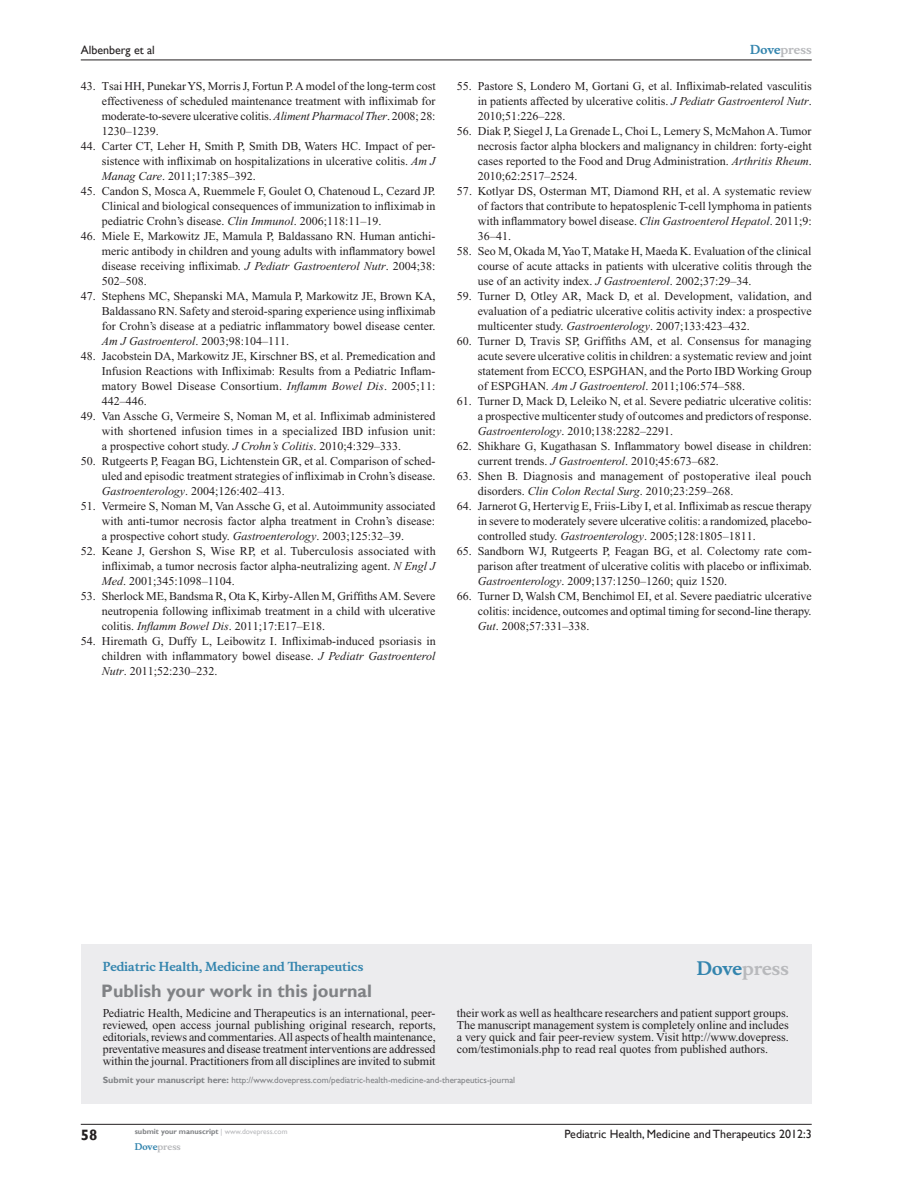
<style>
.page{position:relative;width:918px;height:1188px;background:#fff}
.page>*{position:absolute;margin:0;border:0;box-sizing:border-box;transform-origin:0 0}
.PromBx-H1{font:700 18px "Gill Sans";color:#808285}
.PromBx-Brand{font:700 18px "Musee";color:#b8b9bc}
.t1{font:700 15px "Gill Sans";color:#231f20}
.RefNL2{font:12px/15px "Times New Roman";color:#231f20;text-align:justify}
.PromBx-Tx{font:12px/12px "Times New Roman";letter-spacing:-.01em;color:#231f20;text-align:justify}
.t2{font:12px "Gill Sans";color:#231f20}
.PromBx-JrnlName{font:700 12px "Musee";color:#3485ae}
.t3{font:700 12px "Musee";color:#b8b9bc}
.PromBx-SubmitMssWebA{font:9px "Gill Sans";color:#808285}
.t4{font:700 9px "Musee";color:#b8b9bc}
.t5{font:700 7.5px "Gill Sans";color:#808285}
.s1{font-style:italic}
.s2{color:#3485ae}
.s3{font-weight:700}
.s4{font-weight:400;color:#b8b9bc}
</style>
<div class="page">
<div style="left:81px;top:944px;width:731px;height:159px;background:#ececee"></div>
<hr style="left:81px;top:1124px;width:731px;height:1px;background:#231f20">
<hr style="left:81px;top:60px;width:731px;height:1px;background:#231f20">
<p class="t2" style="left:81px;top:43px;width:76px">Albenberg et al</p>
<p class="RefNL2" style="left:102px;top:79px;width:336px;text-indent:-21px">43. Tsai HH, Punekar YS, Morris J, Fortun P. A model of the long-term cost effectiveness of scheduled maintenance treatment with infliximab for moderate-to-severe ulcerative colitis. <span class="s1">Aliment Pharmacol Ther</span>. 2008; 28:<br>1230–1239.</p>
<p class="RefNL2" style="left:102px;top:139px;width:335px;text-indent:-21px">44. Carter CT, Leher H, Smith P, Smith DB, Waters HC. Impact of per&shy;sistence with infliximab on hospitalizations in ulcerative colitis. <span class="s1">Am J Manag Care</span>. 2011;17:385–392.</p>
<p class="RefNL2" style="left:102px;top:184px;width:335px;text-indent:-21px">45. Candon S, Mosca A, Ruemmele F, Goulet O, Chatenoud L, Cezard JP.<br>Clinical and biological consequences of immunization to infliximab in pediatric Crohn’s disease. <span class="s1">Clin Immunol</span>. 2006;118:11–19.</p>
<p class="RefNL2" style="left:102px;top:229px;width:335px;text-indent:-21px">46. Miele E, Markowitz JE, Mamula P, Baldassano RN. Human antichi&shy;meric antibody in children and young adults with inflammatory bowel disease receiving infliximab. <span class="s1">J Pediatr Gastroenterol Nutr</span>. 2004;38:<br>502–508.</p>
<p class="RefNL2" style="left:102px;top:289px;width:335px;text-indent:-21px">47. Stephens MC, Shepanski MA, Mamula P, Markowitz JE, Brown KA, Baldassano RN. Safety and steroid-sparing experience using infliximab for Crohn’s disease at a pediatric inflammatory bowel disease center.<br><span class="s1">Am J Gastroenterol</span>. 2003;98:104–111.</p>
<p class="RefNL2" style="left:102px;top:349px;width:335px;text-indent:-21px">48. Jacobstein DA, Markowitz JE, Kirschner BS, et al. Premedication and Infusion Reactions with Infliximab: Results from a Pediatric Inflam&shy;matory Bowel Disease Consortium. <span class="s1">Inflamm Bowel Dis</span>. 2005;11:<br>442–446.</p>
<p class="RefNL2" style="left:102px;top:409px;width:336px;text-indent:-21px">49. Van Assche G, Vermeire S, Noman M, et al. Infliximab administered with shortened infusion times in a specialized IBD infusion unit: a prospective cohort study. <span class="s1">J Crohn’s Colitis</span>. 2010;4:329–333.</p>
<p class="RefNL2" style="left:102px;top:454px;width:335px;text-indent:-21px">50. Rutgeerts P, Feagan BG, Lichtenstein GR, et al. Comparison of sched&shy;uled and episodic treatment strategies of infliximab in Crohn’s disease.<br><span class="s1">Gastroenterology</span>. 2004;126:402–413.</p>
<p class="RefNL2" style="left:102px;top:499px;width:335px;text-indent:-21px">51. Vermeire S, Noman M, Van Assche G, et al. Autoimmunity associated with anti-tumor necrosis factor alpha treatment in Crohn’s disease: a prospective cohort study. <span class="s1">Gastroenterology</span>. 2003;125:32–39.</p>
<p class="RefNL2" style="left:102px;top:544px;width:335px;text-indent:-21px">52. Keane J, Gershon S, Wise RP, et al. Tuberculosis associated with infliximab, a tumor necrosis factor alpha-neutralizing agent. <span class="s1">N Engl J Med</span>. 2001;345:1098–1104.</p>
<p class="RefNL2" style="left:102px;top:589px;width:335px;text-indent:-21px">53. Sherlock ME, Bandsma R, Ota K, Kirby-Allen M, Griffiths AM. Severe neutropenia following infliximab treatment in a child with ulcerative colitis. <span class="s1">Inflamm Bowel Dis</span>. 2011;17:E17–E18.</p>
<p class="RefNL2" style="left:102px;top:634px;width:335px;text-indent:-21px">54. Hiremath G, Duffy L, Leibowitz I. Infliximab-induced psoriasis in children with inflammatory bowel disease. <span class="s1">J Pediatr Gastroenterol Nutr</span>. 2011;52:230–232.</p>
<p class="t3" style="left:750px;top:43px;width:63px"><span class="s2">Dove</span>press</p>
<p class="RefNL2" style="left:478px;top:79px;width:335px;text-indent:-21px">55. Pastore S, Londero M, Gortani G, et al. Infliximab-related vasculitis in patients affected by ulcerative colitis. <span class="s1">J Pediatr Gastroenterol Nutr</span>.<br>2010;51:226–228.</p>
<p class="RefNL2" style="left:478px;top:124px;width:335px;text-indent:-21px">56. Diak P, Siegel J, La Grenade L, Choi L, Lemery S, McMahon A. Tumor necrosis factor alpha blockers and malignancy in children: forty-eight cases reported to the Food and Drug Administration. <span class="s1">Arthritis Rheum</span>.<br>2010;62:2517–2524.</p>
<p class="RefNL2" style="left:478px;top:184px;width:335px;text-indent:-21px">57. Kotlyar DS, Osterman MT, Diamond RH, et al. A systematic review of factors that contribute to hepatosplenic T-cell lymphoma in patients with inflammatory bowel disease. <span class="s1">Clin Gastroenterol Hepatol</span>. 2011;9:<br>36–41.</p>
<p class="RefNL2" style="left:478px;top:244px;width:335px;text-indent:-21px">58. Seo M, Okada M, Yao T, Matake H, Maeda K. Evaluation of the clinical course of acute attacks in patients with ulcerative colitis through the use of an activity index. <span class="s1">J Gastroenterol</span>. 2002;37:29–34.</p>
<p class="RefNL2" style="left:478px;top:289px;width:335px;text-indent:-21px">59. Turner D, Otley AR, Mack D, et al. Development, validation, and evaluation of a pediatric ulcerative colitis activity index: a prospective multicenter study. <span class="s1">Gastroenterology</span>. 2007;133:423–432.</p>
<p class="RefNL2" style="left:478px;top:334px;width:335px;text-indent:-21px">60. Turner D, Travis SP, Griffiths AM, et al. Consensus for managing acute severe ulcerative colitis in children: a systematic review and joint statement from ECCO, ESPGHAN, and the Porto IBD Working Group of ESPGHAN. <span class="s1">Am J Gastroenterol</span>. 2011;106:574–588.</p>
<p class="RefNL2" style="left:478px;top:394px;width:335px;text-indent:-21px">61. Turner D, Mack D, Leleiko N, et al. Severe pediatric ulcerative colitis: a prospective multicenter study of outcomes and predictors of response.<br><span class="s1">Gastroenterology</span>. 2010;138:2282–2291.</p>
<p class="RefNL2" style="left:478px;top:439px;width:335px;text-indent:-21px">62. Shikhare G, Kugathasan S. Inflammatory bowel disease in children: current trends. <span class="s1">J Gastroenterol</span>. 2010;45:673–682.</p>
<p class="RefNL2" style="left:478px;top:469px;width:335px;text-indent:-21px">63. Shen B. Diagnosis and management of postoperative ileal pouch disorders. <span class="s1">Clin Colon Rectal Surg</span>. 2010;23:259–268.</p>
<p class="RefNL2" style="left:478px;top:499px;width:335px;text-indent:-21px">64. Jarnerot G, Hertervig E, Friis-Liby I, et al. Infliximab as rescue therapy in severe to moderately severe ulcerative colitis: a randomized, placebo&shy;controlled study. <span class="s1">Gastroenterology</span>. 2005;128:1805–1811.</p>
<p class="RefNL2" style="left:478px;top:544px;width:335px;text-indent:-21px">65. Sandborn WJ, Rutgeerts P, Feagan BG, et al. Colectomy rate com&shy;parison after treatment of ulcerative colitis with placebo or infliximab.<br><span class="s1">Gastroenterology</span>. 2009;137:1250–1260; quiz 1520.</p>
<p class="RefNL2" style="left:478px;top:589px;width:335px;text-indent:-21px">66. Turner D, Walsh CM, Benchimol EI, et al. Severe paediatric ulcerative colitis: incidence, outcomes and optimal timing for second-line therapy.<br><span class="s1">Gut</span>. 2008;57:331–338.</p>
<p class="PromBx-JrnlName" style="left:103px;top:959px;width:262px">Pediatric Health, Medicine and Therapeutics</p>
<p class="PromBx-H1" style="left:101px;top:980px;width:272px">Publish your work in this journal</p>
<p class="PromBx-Brand" style="left:697px;top:958px;width:94px"><span class="s2">Dove</span>press</p>
<p class="PromBx-Tx" style="left:103px;top:1007px;width:335px">Pediatric Health, Medicine and Therapeutics is an international, peer&shy;reviewed, open access journal publishing original research, reports, editorials, reviews and commentaries. All aspects of health maintenance, preventative measures and disease treatment interventions are addressed within the journal. Practitioners from all disciplines are invited to submit</p>
<p class="PromBx-Tx" style="left:457px;top:1007px;width:333px">their work as well as healthcare researchers and patient support groups.<br>The manuscript management system is completely online and includes a very quick and fair peer-review system. Visit http://www.dovepress. com/testimonials.php to read real quotes from published authors.</p>
<p class="PromBx-SubmitMssWebA" style="left:103px;top:1075px;width:414px"><span class="s3">Submit your manuscript here:</span> http://www.dovepress.com/pediatric-health-medicine-and-therapeutics-journal</p>
<p class="t1" style="left:81px;top:1126px;width:18px">58</p>
<p class="t5" style="left:135px;top:1127px;width:154px">submit your manuscript <span class="s4">| www.dovepress.com</span></p>
<p class="t4" style="left:135px;top:1141px;width:48px"><span class="s2">Dove</span>press</p>
<p class="t2" style="left:564px;top:1127px;width:249px">Pediatric Health, Medicine and Therapeutics 2012:3</p>
</div>
